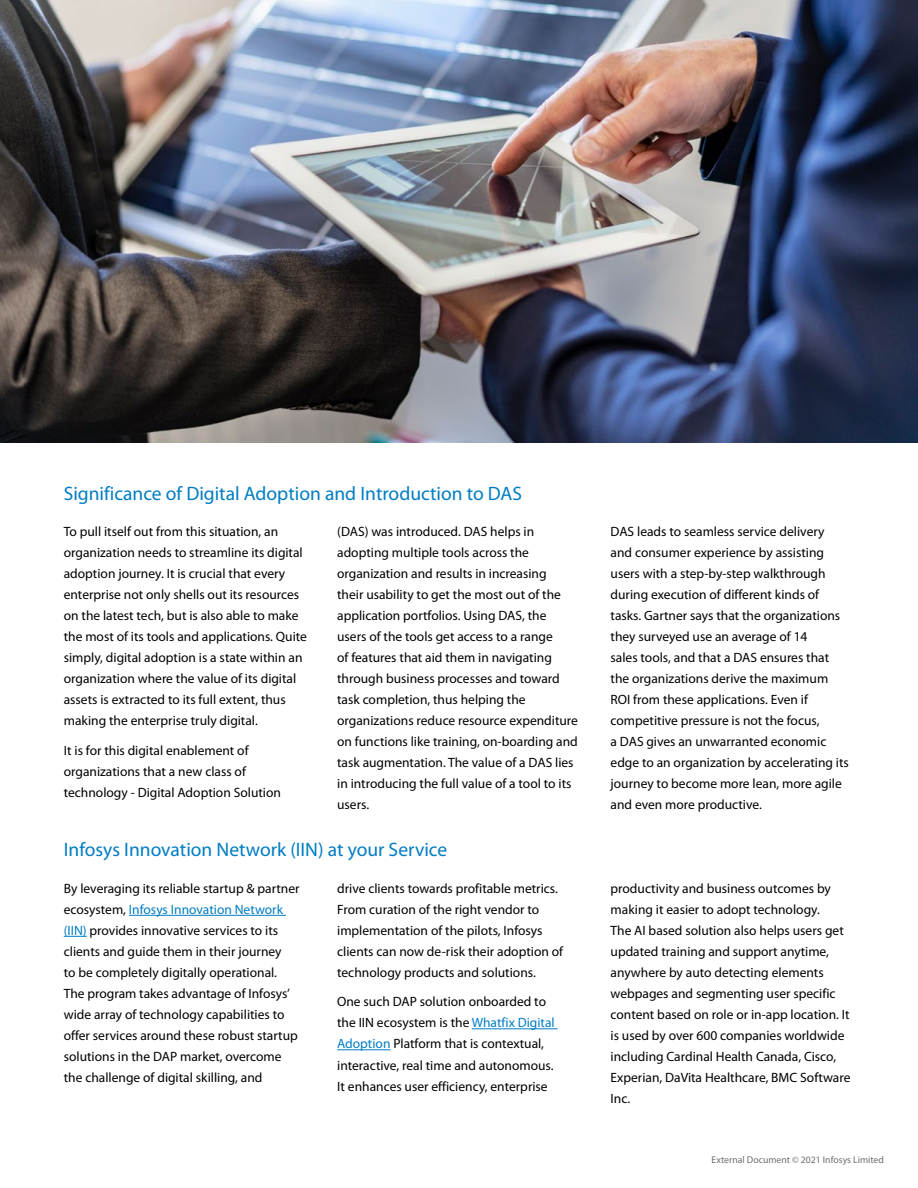
<style>
.page{position:relative;width:918px;height:1188px;background:#fff}
.page>*{position:absolute;margin:0;border:0;box-sizing:border-box;transform-origin:0 0}
.t1{font:19.5px "Myriad Pro";color:#007dc3}
.t2{font:13.5px/21px "Myriad Pro";color:#000}
.t3{font:9.75px "Myriad Pro";color:#6d6e71}
.s1{color:#007dc3}
</style>
<div class="page">
<hr style="left:129px;top:915px;width:157px;height:1px;background:#007dc3">
<svg style="left:64px;top:936px;width:23px;height:1px"></svg>
<hr style="left:472px;top:1028px;width:86px;height:1px;background:#007dc3">
<hr style="left:337px;top:1049px;width:54px;height:1px;background:#007dc3">
<img style="left:0;top:0;width:918px;height:442px">
<h1 class="t1" style="left:64px;top:481px;width:460px">Significance of Digital Adoption and Introduction to DAS</h1>
<p class="t2" style="left:64px;top:521px;width:245px">To pull itself out from this situation, an organization needs to streamline its digital adoption journey. It is crucial that every enterprise not only shells out its resources on the latest tech, but is also able to make the most of its tools and applications. Quite simply, digital adoption is a state within an organization where the value of its digital assets is extracted to its full extent, thus making the enterprise truly digital.</p>
<p class="t2" style="left:64px;top:739px;width:219px">It is for this digital enablement of organizations that a new class of technology - Digital Adoption Solution</p>
<p class="t2" style="left:337px;top:521px;width:242px">(DAS) was introduced. DAS helps in adopting multiple tools across the organization and results in increasing<br>their usability to get the most out of the application portfolios. Using DAS, the users of the tools get access to a range<br>of features that aid them in navigating through business processes and toward task completion, thus helping the organizations reduce resource expenditure on functions like training, on-boarding and task augmentation. The value of a DAS lies in introducing the full value of a tool to its users.</p>
<h1 class="t1" style="left:64px;top:838px;width:385px">Infosys Innovation Network (IIN) at your Service</h1>
<p class="t2" style="left:64px;top:878px;width:237px">By leveraging its reliable startup &amp; partner ecosystem, <span class="s1">Infosys Innovation Network (IIN)</span> provides innovative services to its clients and guide them in their journey<br>to be completely digitally operational.<br>The program takes advantage of Infosys’ wide array of technology capabilities to offer services around these robust startup solutions in the DAP market, overcome the challenge of digital skilling, and</p>
<p class="t2" style="left:337px;top:878px;width:227px">drive clients towards profitable metrics.<br>From curation of the right vendor to implementation of the pilots, Infosys clients can now de-risk their adoption of technology products and solutions.</p>
<p class="t2" style="left:337px;top:991px;width:219px">One such DAP solution onboarded to the IIN ecosystem is the <span class="s1">Whatfix Digital Adoption</span> Platform that is contextual, interactive, real time and autonomous.<br>It enhances user efficiency, enterprise</p>
<p class="t2" style="left:611px;top:521px;width:240px">DAS leads to seamless service delivery and consumer experience by assisting users with a step-by-step walkthrough during execution of different kinds of tasks. Gartner says that the organizations they surveyed use an average of 14<br>sales tools, and that a DAS ensures that the organizations derive the maximum ROI from these applications. Even if competitive pressure is not the focus,<br>a DAS gives an unwarranted economic edge to an organization by accelerating its journey to become more lean, more agile and even more productive.</p>
<p class="t2" style="left:611px;top:878px;width:241px">productivity and business outcomes by making it easier to adopt technology.<br>The AI based solution also helps users get updated training and support anytime, anywhere by auto detecting elements webpages and segmenting user specific content based on role or in-app location. It is used by over 600 companies worldwide including Cardinal Health Canada, Cisco, Experian, DaVita Healthcare, BMC Software Inc.</p>
<p class="t3" style="left:712px;top:1154px;width:174px">External Document © 2021 Infosys Limited</p>
</div>
